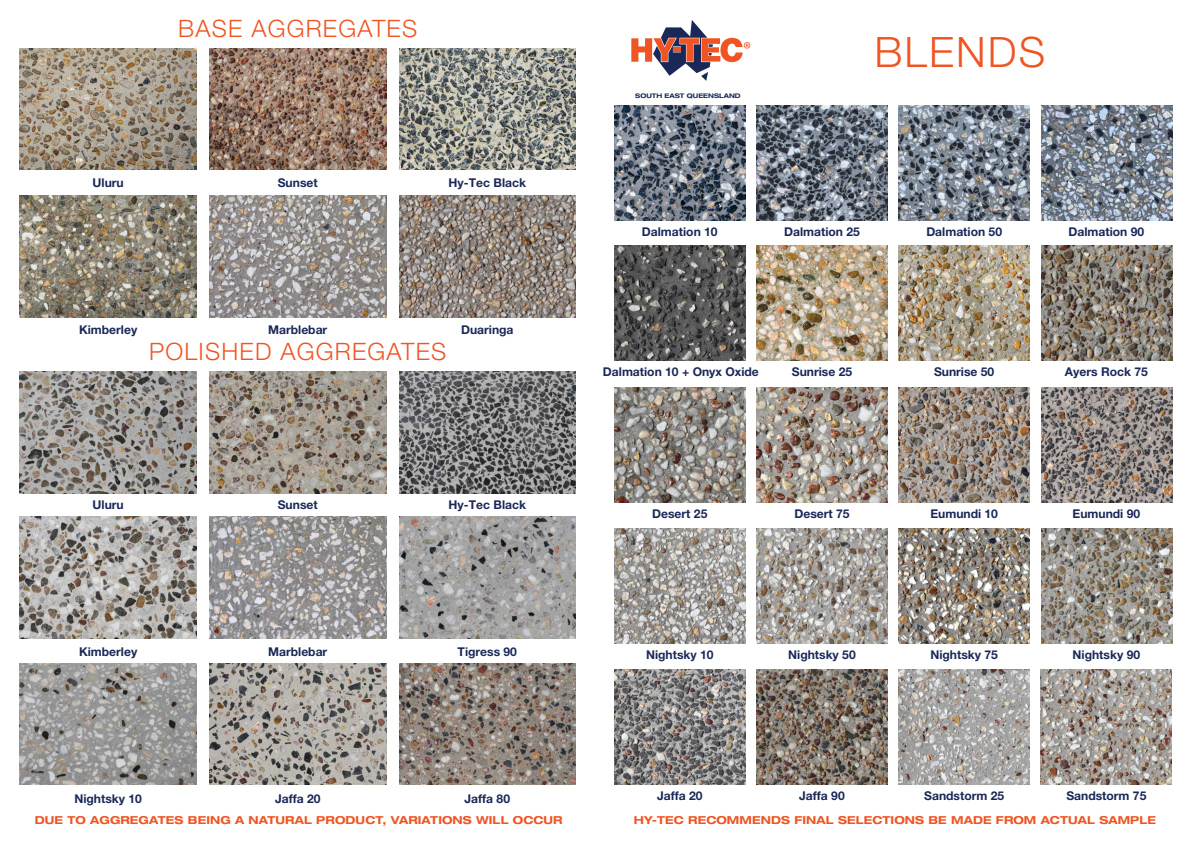
<style>
.page{position:relative;width:1191px;height:842px;background:#fff}
.page>*{position:absolute;margin:0;border:0;box-sizing:border-box;transform-origin:0 0}
.t1{font:300 42px "Helvetica Neue LT Pro";letter-spacing:.05em;color:#f05422}
.t2{font:300 24px "Helvetica Neue LT Pro";letter-spacing:.05em;color:#f05422}
.t3{font:700 12.1px "Helvetica Neue LT Pro";color:#1a2858}
.t4{font:700 expanded 11px "Helvetica Neue LT Std";letter-spacing:.01em;color:#f05422}
.t5{font:700 expanded 6.3px "Helvetica Neue LT Pro";color:#1a2858}
</style>
<div class="page">
<img style="left:399px;top:48px;width:176px;height:122px">
<img style="left:20px;top:48px;width:176px;height:122px">
<img style="left:209px;top:48px;width:177px;height:122px">
<img style="left:399px;top:196px;width:176px;height:121px">
<img style="left:20px;top:196px;width:176px;height:121px">
<img style="left:399px;top:371px;width:176px;height:122px">
<img style="left:20px;top:371px;width:176px;height:122px">
<img style="left:209px;top:371px;width:177px;height:122px">
<img style="left:399px;top:517px;width:176px;height:121px">
<img style="left:20px;top:517px;width:176px;height:121px">
<img style="left:399px;top:663px;width:176px;height:122px">
<img style="left:20px;top:663px;width:176px;height:122px">
<img style="left:209px;top:663px;width:177px;height:122px">
<img style="left:614px;top:105px;width:131px;height:116px">
<img style="left:756px;top:105px;width:131px;height:116px">
<img style="left:899px;top:105px;width:131px;height:116px">
<img style="left:1041px;top:105px;width:131px;height:116px">
<img style="left:614px;top:245px;width:131px;height:116px">
<img style="left:756px;top:245px;width:131px;height:116px">
<img style="left:898px;top:245px;width:131px;height:116px">
<img style="left:1041px;top:245px;width:131px;height:116px">
<img style="left:614px;top:387px;width:131px;height:116px">
<img style="left:756px;top:387px;width:131px;height:116px">
<img style="left:898px;top:387px;width:131px;height:116px">
<img style="left:1041px;top:387px;width:131px;height:116px">
<img style="left:614px;top:528px;width:131px;height:116px">
<img style="left:756px;top:528px;width:131px;height:116px">
<img style="left:898px;top:528px;width:131px;height:116px">
<img style="left:1041px;top:528px;width:131px;height:116px">
<img style="left:614px;top:669px;width:131px;height:116px">
<img style="left:756px;top:669px;width:131px;height:116px">
<img style="left:898px;top:669px;width:131px;height:116px">
<img style="left:1040px;top:669px;width:131px;height:116px">
<svg style="left:631px;top:20px;width:119px;height:61px"></svg>
<img style="left:209px;top:196px;width:177px;height:121px">
<img style="left:209px;top:517px;width:177px;height:122px">
<h2 class="t2" style="left:178px;top:14px;width:240px">BASE AGGREGATES</h2>
<p class="t3" style="left:93px;top:175px;width:33px">Uluru</p>
<p class="t3" style="left:278px;top:175px;width:41px">Sunset</p>
<p class="t3" style="left:448px;top:175px;width:79px">Hy-Tec Black</p>
<p class="t3" style="left:79px;top:322px;width:60px">Kimberley</p>
<p class="t3" style="left:268px;top:322px;width:61px">Marblebar</p>
<p class="t3" style="left:461px;top:322px;width:54px">Duaringa</p>
<h2 class="t2" style="left:149px;top:337px;width:298px">POLISHED AGGREGATES</h2>
<p class="t3" style="left:93px;top:497px;width:33px">Uluru</p>
<p class="t3" style="left:278px;top:497px;width:41px">Sunset</p>
<p class="t3" style="left:448px;top:497px;width:79px">Hy-Tec Black</p>
<p class="t3" style="left:79px;top:644px;width:60px">Kimberley</p>
<p class="t3" style="left:268px;top:644px;width:61px">Marblebar</p>
<p class="t3" style="left:457px;top:644px;width:61px">Tigress 90</p>
<p class="t3" style="left:74px;top:791px;width:69px">Nightsky 10</p>
<p class="t3" style="left:275px;top:791px;width:47px">Jaffa 20</p>
<p class="t3" style="left:464px;top:791px;width:47px">Jaffa 80</p>
<p class="t5" style="left:635px;top:92px;width:107px">SOUTH EAST QUEENSLAND</p>
<h1 class="t1" style="left:874px;top:26px;width:172px">BLENDS</h1>
<p class="t3" style="left:642px;top:224px;width:77px">Dalmation 10</p>
<p class="t3" style="left:784px;top:224px;width:77px">Dalmation 25</p>
<p class="t3" style="left:926px;top:224px;width:77px">Dalmation 50</p>
<p class="t3" style="left:1068px;top:224px;width:77px">Dalmation 90</p>
<p class="t3" style="left:603px;top:364px;width:157px">Dalmation 10 + Onyx Oxide</p>
<p class="t3" style="left:792px;top:364px;width:62px">Sunrise 25</p>
<p class="t3" style="left:934px;top:364px;width:62px">Sunrise 50</p>
<p class="t3" style="left:1065px;top:364px;width:84px">Ayers Rock 75</p>
<p class="t3" style="left:652px;top:506px;width:57px">Desert 25</p>
<p class="t3" style="left:794px;top:506px;width:57px">Desert 75</p>
<p class="t3" style="left:930px;top:506px;width:69px">Eumundi 10</p>
<p class="t3" style="left:1072px;top:506px;width:69px">Eumundi 90</p>
<p class="t3" style="left:646px;top:647px;width:69px">Nightsky 10</p>
<p class="t3" style="left:788px;top:647px;width:69px">Nightsky 50</p>
<p class="t3" style="left:930px;top:647px;width:69px">Nightsky 75</p>
<p class="t3" style="left:1072px;top:647px;width:69px">Nightsky 90</p>
<p class="t3" style="left:657px;top:788px;width:47px">Jaffa 20</p>
<p class="t3" style="left:799px;top:788px;width:47px">Jaffa 90</p>
<p class="t3" style="left:924px;top:788px;width:82px">Sandstorm 25</p>
<p class="t3" style="left:1066px;top:788px;width:82px">Sandstorm 75</p>
<p class="t4" style="left:35px;top:813px;width:529px">DUE TO AGGREGATES BEING A NATURAL PRODUCT, VARIATIONS WILL OCCUR</p>
<p class="t4" style="left:634px;top:813px;width:524px">HY-TEC RECOMMENDS FINAL SELECTIONS BE MADE FROM ACTUAL SAMPLE</p>
</div>
